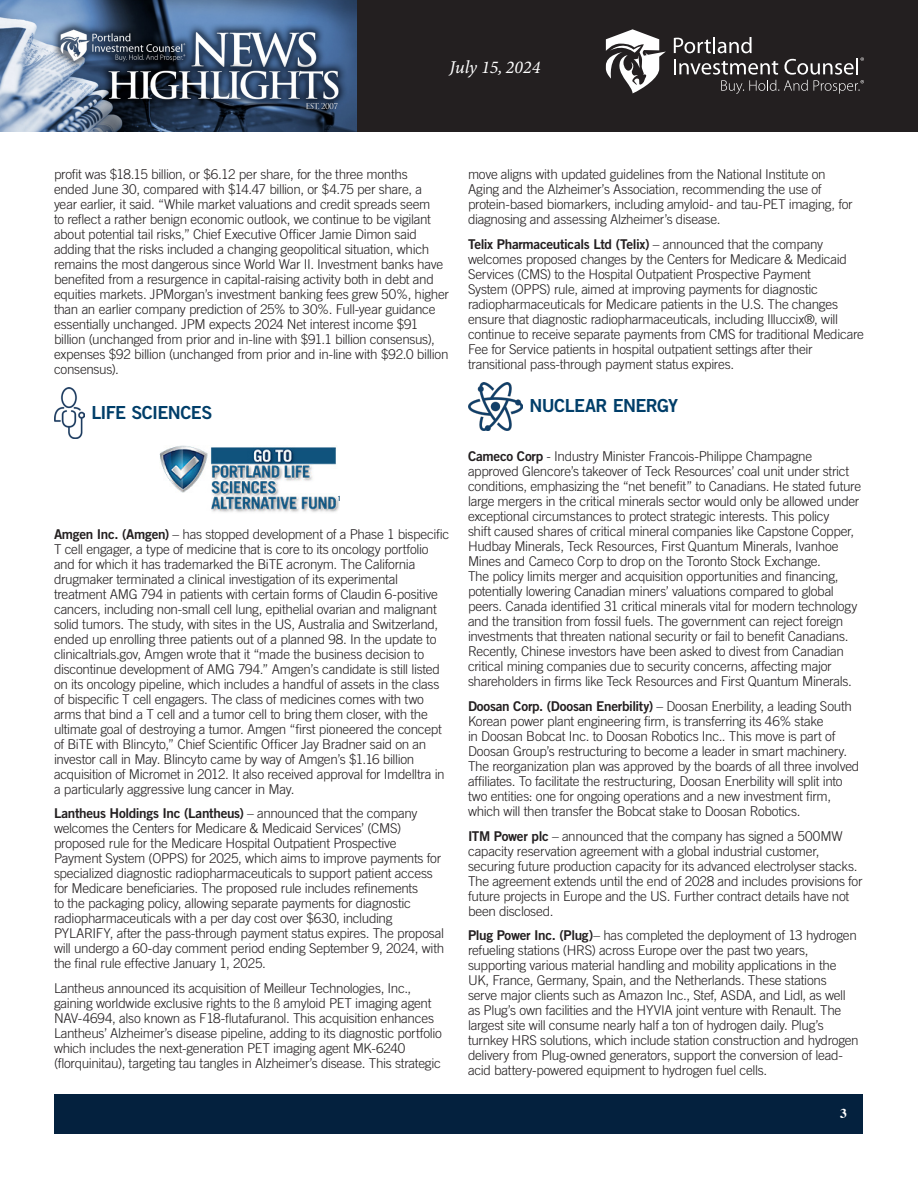
<style>
.page{position:relative;width:918px;height:1188px;background:#fff}
.page>*{position:absolute;margin:0;border:0;box-sizing:border-box;transform-origin:0 0}
.Article_-_Body{font:18px "Trade Gothic Bold Two";letter-spacing:-.035em;color:#003e69}
.t1{font:italic 18px "Minion Variable Concept";color:#fff}
.Article_-_Body-2{font:300 13.5px/15px "Trade Gothic";letter-spacing:-.02em;color:#231f20}
.t2{font:700 13.5px "Times";color:#fff}
.t3{font:7.05px "Trade Gothic Bold Cond Twenty";color:#003e69}
.s1{font-family:"Trade Gothic Bold Two";font-weight:400}
</style>
<div class="page">
<div style="left:356px;top:0;width:562px;height:132px;background:#231f20"></div>
<img style="left:0;top:0;width:356px;height:132px">
<svg style="left:674px;top:37px;width:190px;height:57px"></svg>
<svg style="left:606px;top:29px;width:60px;height:64px"></svg>
<div style="left:55px;top:1094px;width:808px;height:39px;background:#04213e"></div>
<img style="left:54px;top:387px;width:31px;height:51px">
<img style="left:160px;top:445px;width:179px;height:67px">
<img style="left:468px;top:382px;width:55px;height:49px">
<h1 class="t1" style="left:450px;top:55px;width:92px">July 15, 2024</h1>
<p class="Article_-_Body-2" style="left:54px;top:167px;width:396px">profit was $18.15 billion, or $6.12 per share, for the three months<br>ended June 30, compared with $14.47 billion, or $4.75 per share, a<br>year earlier, it said. “While market valuations and credit spreads seem<br>to reflect a rather benign economic outlook, we continue to be vigilant about potential tail risks,” Chief Executive Officer Jamie Dimon said adding that the risks included a changing geopolitical situation, which remains the most dangerous since World War II. Investment banks have benefited from a resurgence in capital-raising activity both in debt and equities markets. JPMorgan’s investment banking fees grew 50%, higher than an earlier company prediction of 25% to 30%. Full-year guidance essentially unchanged. JPM expects 2024 Net interest income $91 billion (unchanged from prior and in-line with $91.1 billion consensus), expenses $92 billion (unchanged from prior and in-line with $92.0 billion consensus).</p>
<p class="Article_-_Body" style="left:91px;top:402px;width:122px">LIFE SCIENCES</p>
<p class="t3" style="left:338px;top:494px;width:5px">1</p>
<p class="Article_-_Body-2" style="left:54px;top:526px;width:397px"><span class="s1">Amgen Inc. (Amgen)</span> – has stopped development of a Phase 1 bispecific T cell engager, a type of medicine that is core to its oncology portfolio and for which it has trademarked the BiTE acronym. The California drugmaker terminated a clinical investigation of its experimental treatment AMG 794 in patients with certain forms of Claudin 6-positive cancers, including non-small cell lung, epithelial ovarian and malignant solid tumors. The study, with sites in the US, Australia and Switzerland, ended up enrolling three patients out of a planned 98. In the update to clinicaltrials.gov, Amgen wrote that it “made the business decision to discontinue development of AMG 794.” Amgen’s candidate is still listed on its oncology pipeline, which includes a handful of assets in the class of bispecific T cell engagers. The class of medicines comes with two arms that bind a T cell and a tumor cell to bring them closer, with the ultimate goal of destroying a tumor. Amgen “first pioneered the concept of BiTE with Blincyto,” Chief Scientific Officer Jay Bradner said on an investor call in May. Blincyto came by way of Amgen’s $1.16 billion acquisition of Micromet in 2012. It also received approval for Imdelltra in a particularly aggressive lung cancer in May.</p>
<p class="Article_-_Body-2" style="left:54px;top:806px;width:392px"><span class="s1">Lantheus Holdings Inc (Lantheus)</span> – announced that the company welcomes the Centers for Medicare &amp; Medicaid Services’ (CMS) proposed rule for the Medicare Hospital Outpatient Prospective Payment System (OPPS) for 2025, which aims to improve payments for specialized diagnostic radiopharmaceuticals to support patient access for Medicare beneficiaries. The proposed rule includes refinements<br>to the packaging policy, allowing separate payments for diagnostic radiopharmaceuticals with a per day cost over $630, including PYLARIFY, after the pass-through payment status expires. The proposal will undergo a 60-day comment period ending September 9, 2024, with the final rule effective January 1, 2025.</p>
<p class="Article_-_Body-2" style="left:54px;top:981px;width:389px">Lantheus announced its acquisition of Meilleur Technologies, Inc., gaining worldwide exclusive rights to the ß amyloid PET imaging agent NAV-4694, also known as F18-flutafuranol. This acquisition enhances Lantheus’ Alzheimer’s disease pipeline, adding to its diagnostic portfolio which includes the next-generation PET imaging agent MK-6240 (florquinitau), targeting tau tangles in Alzheimer’s disease. This strategic</p>
<p class="Article_-_Body-2" style="left:468px;top:167px;width:386px">move aligns with updated guidelines from the National Institute on Aging and the Alzheimer’s Association, recommending the use of protein-based biomarkers, including amyloid- and tau-PET imaging, for diagnosing and assessing Alzheimer’s disease.</p>
<p class="Article_-_Body-2" style="left:468px;top:236px;width:397px"><span class="s1">Telix Pharmaceuticals Ltd (Telix)</span> – announced that the company welcomes proposed changes by the Centers for Medicare &amp; Medicaid Services (CMS) to the Hospital Outpatient Prospective Payment<br>System (OPPS) rule, aimed at improving payments for diagnostic radiopharmaceuticals for Medicare patients in the U.S. The changes ensure that diagnostic radiopharmaceuticals, including Illuccix®, will continue to receive separate payments from CMS for traditional Medicare Fee for Service patients in hospital outpatient settings after their transitional pass-through payment status expires.</p>
<p class="Article_-_Body" style="left:529px;top:394px;width:150px">NUCLEAR ENERGY</p>
<p class="Article_-_Body-2" style="left:468px;top:449px;width:395px"><span class="s1">Cameco Corp</span> - Industry Minister Francois-Philippe Champagne approved Glencore’s takeover of Teck Resources’ coal unit under strict conditions, emphasizing the “net benefit” to Canadians. He stated future large mergers in the critical minerals sector would only be allowed under exceptional circumstances to protect strategic interests. This policy<br>shift caused shares of critical mineral companies like Capstone Copper, Hudbay Minerals, Teck Resources, First Quantum Minerals, Ivanhoe Mines and Cameco Corp to drop on the Toronto Stock Exchange.<br>The policy limits merger and acquisition opportunities and financing, potentially lowering Canadian miners’ valuations compared to global peers. Canada identified 31 critical minerals vital for modern technology and the transition from fossil fuels. The government can reject foreign investments that threaten national security or fail to benefit Canadians.<br>Recently, Chinese investors have been asked to divest from Canadian critical mining companies due to security concerns, affecting major shareholders in firms like Teck Resources and First Quantum Minerals.</p>
<p class="Article_-_Body-2" style="left:468px;top:698px;width:393px"><span class="s1">Doosan Corp. (Doosan Enerbility)</span> – Doosan Enerbility, a leading South Korean power plant engineering firm, is transferring its 46% stake<br>in Doosan Bobcat Inc. to Doosan Robotics Inc.. This move is part of Doosan Group’s restructuring to become a leader in smart machinery.<br>The reorganization plan was approved by the boards of all three involved affiliates. To facilitate the restructuring, Doosan Enerbility will split into two entities: one for ongoing operations and a new investment firm, which will then transfer the Bobcat stake to Doosan Robotics.</p>
<p class="Article_-_Body-2" style="left:468px;top:828px;width:396px"><span class="s1">ITM Power plc</span> – announced that the company has signed a 500MW capacity reservation agreement with a global industrial customer, securing future production capacity for its advanced electrolyser stacks.<br>The agreement extends until the end of 2028 and includes provisions for future projects in Europe and the US. Further contract details have not been disclosed.</p>
<p class="Article_-_Body-2" style="left:468px;top:928px;width:392px"><span class="s1">Plug Power Inc. (Plug)</span>– has completed the deployment of 13 hydrogen refueling stations (HRS) across Europe over the past two years, supporting various material handling and mobility applications in the UK, France, Germany, Spain, and the Netherlands. These stations serve major clients such as Amazon Inc., Stef, ASDA, and Lidl, as well as Plug’s own facilities and the HYVIA joint venture with Renault. The largest site will consume nearly half a ton of hydrogen daily. Plug’s turnkey HRS solutions, which include station construction and hydrogen delivery from Plug-owned generators, support the conversion of lead&shy;acid battery-powered equipment to hydrogen fuel cells.</p>
<p class="t2" style="left:840px;top:1100px;width:8px">3</p>
</div>
